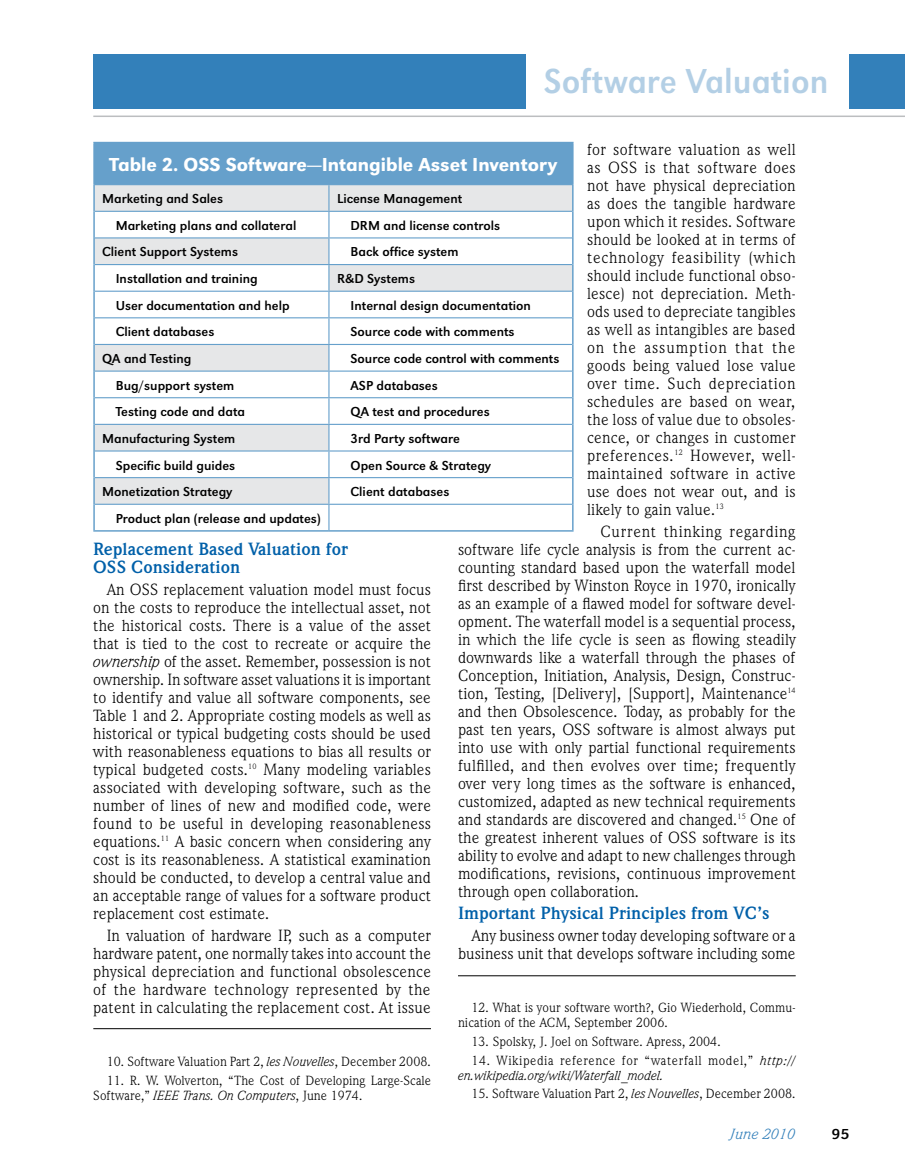
<style>
.page{position:relative;width:905px;height:1175px;background:#fff}
.page>*{position:absolute;margin:0;border:0;box-sizing:border-box;transform-origin:0 0}
.t1{font:36px "URW Grotesk T Regu Narr";color:#b3cfe5}
.t2{font:500 19.5px "URW Grotesk T";color:#fff}
.t3{font:700 18px/18px "Weidemann IT Cby BT";color:#0060a9}
.t4{font:16.5px/18px "Weidemann IT Cby BT";color:#000;text-align:justify}
.t5{font:italic 15px "Weidemann IT Cby BT";color:#3380ba;scale:1.08 1}
.t6{font:15px "URW Grotesk T";color:#000;scale:1.08 1}
.t7{font:13.5px "URW Grotesk T";color:#000}
.t8{font:13.5px/15px "Weidemann IT Cby BT";color:#000}
.t9{font:italic 13.5px/15px "Weidemann IT Cby BT";color:#000}
.s1{font-style:italic}
.s2{font-style:normal}
</style>
<div class="page">
<hr style="left:93px;top:116px;width:811px;height:1px;background:#bcbec0">
<div style="left:849px;top:54px;width:55px;height:54px;background:#3380ba"></div>
<div style="left:93px;top:54px;width:432px;height:54px;background:#3380ba"></div>
<div style="left:94px;top:142px;width:479px;height:43px;background:#66a0cb"></div>
<svg style="left:95px;top:185px;width:477px;height:318px"></svg>
<hr style="left:93px;top:142px;width:236px;height:1px;background:#66a0cb">
<hr style="left:93px;top:143px;width:2px;height:42px;background:#66a0cb">
<hr style="left:93px;top:185px;width:2px;height:26px;background:#66a0cb">
<hr style="left:93px;top:211px;width:2px;height:27px;background:#66a0cb">
<hr style="left:93px;top:238px;width:2px;height:26px;background:#66a0cb">
<hr style="left:93px;top:264px;width:2px;height:27px;background:#66a0cb">
<hr style="left:93px;top:291px;width:2px;height:27px;background:#66a0cb">
<hr style="left:93px;top:318px;width:2px;height:26px;background:#66a0cb">
<hr style="left:93px;top:344px;width:2px;height:27px;background:#66a0cb">
<hr style="left:93px;top:371px;width:2px;height:27px;background:#66a0cb">
<hr style="left:93px;top:398px;width:2px;height:26px;background:#66a0cb">
<hr style="left:93px;top:424px;width:2px;height:27px;background:#66a0cb">
<hr style="left:93px;top:451px;width:2px;height:26px;background:#66a0cb">
<hr style="left:93px;top:477px;width:2px;height:27px;background:#66a0cb">
<hr style="left:93px;top:504px;width:2px;height:26px;background:#66a0cb">
<svg style="left:572px;top:185px;width:1px;height:345px"></svg>
<hr style="left:93px;top:530px;width:236px;height:1px;background:#66a0cb">
<hr style="left:329px;top:530px;width:244px;height:1px;background:#66a0cb">
<hr style="left:95px;top:211px;width:234px;height:1px;background:#66a0cb">
<hr style="left:329px;top:211px;width:243px;height:1px;background:#66a0cb">
<hr style="left:95px;top:237px;width:234px;height:1px;background:#66a0cb">
<hr style="left:329px;top:237px;width:243px;height:1px;background:#66a0cb">
<hr style="left:95px;top:264px;width:234px;height:1px;background:#66a0cb">
<hr style="left:329px;top:264px;width:243px;height:1px;background:#66a0cb">
<hr style="left:95px;top:291px;width:234px;height:1px;background:#66a0cb">
<hr style="left:329px;top:291px;width:243px;height:1px;background:#66a0cb">
<hr style="left:95px;top:317px;width:234px;height:1px;background:#66a0cb">
<hr style="left:329px;top:317px;width:243px;height:1px;background:#66a0cb">
<hr style="left:95px;top:344px;width:234px;height:1px;background:#66a0cb">
<hr style="left:329px;top:344px;width:243px;height:1px;background:#66a0cb">
<hr style="left:95px;top:370px;width:234px;height:2px;background:#66a0cb">
<hr style="left:329px;top:370px;width:243px;height:2px;background:#66a0cb">
<hr style="left:95px;top:397px;width:234px;height:1px;background:#66a0cb">
<hr style="left:329px;top:397px;width:243px;height:1px;background:#66a0cb">
<hr style="left:95px;top:424px;width:234px;height:1px;background:#66a0cb">
<hr style="left:329px;top:424px;width:243px;height:1px;background:#66a0cb">
<hr style="left:95px;top:450px;width:234px;height:1px;background:#66a0cb">
<hr style="left:329px;top:450px;width:243px;height:1px;background:#66a0cb">
<hr style="left:95px;top:477px;width:234px;height:1px;background:#66a0cb">
<hr style="left:329px;top:477px;width:243px;height:1px;background:#66a0cb">
<hr style="left:95px;top:503px;width:234px;height:2px;background:#66a0cb">
<hr style="left:329px;top:503px;width:243px;height:2px;background:#66a0cb">
<svg style="left:328px;top:185px;width:1px;height:345px"></svg>
<hr style="left:93px;top:1028px;width:338px;height:1px;background:#000">
<hr style="left:458px;top:975px;width:337px;height:1px;background:#000">
<p class="t1" style="left:544px;top:60px;width:286px">Software Valuation</p>
<p class="t4" style="left:587px;top:140px;width:210px">for software valuation as well as OSS is that software does not have physical depreciation as does the tangible hardware upon which it resides. Software should be looked at in terms of technology feasibility (which should include functional obso&shy;lesce) not depreciation. Meth&shy;ods used to depreciate tangibles as well as intangibles are based on the assumption that the goods being valued lose value over time. Such depreciation schedules are based on wear, the loss of value due to obsoles&shy;cence, or changes in customer preferences.<sup>12</sup> However, well&shy;maintained software in active use does not wear out, and is likely to gain value.<sup>13</sup></p>
<p class="t4" style="left:458px;top:522px;width:339px;text-indent:143px">Current thinking regarding software life cycle analysis is from the current ac&shy;counting standard based upon the waterfall model first described by Winston Royce in 1970, ironically as an example of a flawed model for software devel&shy;opment. The waterfall model is a sequential process, in which the life cycle is seen as flowing steadily downwards like a waterfall through the phases of Conception, Initiation, Analysis, Design, Construc&shy;tion, Testing, [Delivery], [Support], Maintenance<sup>14 </sup>and then Obsolescence. Today, as probably for the past ten years, OSS software is almost always put into use with only partial functional requirements fulfilled, and then evolves over time; frequently over very long times as the software is enhanced, customized, adapted as new technical requirements and standards are discovered and changed.<sup>15</sup> One of the greatest inherent values of OSS software is its ability to evolve and adapt to new challenges through modifications, revisions, continuous improvement through open collaboration.</p>
<p class="t3" style="left:458px;top:903px;width:313px">Important Physical Principles from VC’s</p>
<p class="t4" style="left:458px;top:926px;width:339px;text-align:right">Any business owner today developing software or a business unit that develops software including some</p>
<p class="t2" style="left:110px;top:153px;width:449px">Table 2. OSS Software—Intangible Asset Inventory</p>
<p class="t7" style="left:102px;top:191px;width:122px">Marketing and Sales</p>
<p class="t7" style="left:337px;top:191px;width:127px">License Management</p>
<p class="t7" style="left:116px;top:218px;width:182px">Marketing plans and collateral</p>
<p class="t7" style="left:350px;top:218px;width:151px">DRM and license controls</p>
<p class="t7" style="left:102px;top:244px;width:137px">Client Support Systems</p>
<p class="t7" style="left:350px;top:244px;width:110px">Back office system</p>
<p class="t7" style="left:116px;top:271px;width:143px">Installation and training</p>
<p class="t7" style="left:337px;top:271px;width:79px">R&amp;D Systems</p>
<p class="t7" style="left:116px;top:297px;width:175px">User documentation and help</p>
<p class="t7" style="left:350px;top:297px;width:182px">Internal design documentation</p>
<p class="t7" style="left:116px;top:324px;width:100px">Client databases</p>
<p class="t7" style="left:350px;top:324px;width:166px">Source code with comments</p>
<p class="t7" style="left:102px;top:351px;width:91px">QA and Testing</p>
<p class="t7" style="left:350px;top:351px;width:210px">Source code control with comments</p>
<p class="t7" style="left:116px;top:377px;width:120px">Bug/support system</p>
<p class="t7" style="left:350px;top:377px;width:89px">ASP databases</p>
<p class="t7" style="left:116px;top:404px;width:131px">Testing code and data</p>
<p class="t7" style="left:350px;top:404px;width:141px">QA test and procedures</p>
<p class="t7" style="left:102px;top:431px;width:135px">Manufacturing System</p>
<p class="t7" style="left:350px;top:431px;width:111px">3rd Party software</p>
<p class="t7" style="left:116px;top:457px;width:121px">Specific build guides</p>
<p class="t7" style="left:350px;top:457px;width:142px">Open Source &amp; Strategy</p>
<p class="t7" style="left:102px;top:484px;width:132px">Monetization Strategy</p>
<p class="t7" style="left:350px;top:484px;width:100px">Client databases</p>
<p class="t7" style="left:116px;top:510px;width:207px">Product plan (release and updates)</p>
<p class="t3" style="left:93px;top:539px;width:256px">Replacement Based Valuation for<br>OSS Consideration</p>
<p class="t4" style="left:93px;top:580px;width:339px;text-indent:14px">An OSS replacement valuation model must focus on the costs to reproduce the intellectual asset, not the historical costs. There is a value of the asset that is tied to the cost to recreate or acquire the <span class="s1">ownership</span> of the asset. Remember, possession is not ownership. In software asset valuations it is important to identify and value all software components, see Table 1 and 2. Appropriate costing models as well as historical or typical budgeting costs should be used with reasonableness equations to bias all results or typical budgeted costs.<sup>10</sup> Many modeling variables associated with developing software, such as the number of lines of new and modified code, were found to be useful in developing reasonableness equations.<sup>11</sup> A basic concern when considering any cost is its reasonableness. A statistical examination should be conducted, to develop a central value and an acceptable range of values for a software product replacement cost estimate.</p>
<p class="t4" style="left:93px;top:926px;width:339px;text-indent:13px">In valuation of hardware IP, such as a computer hardware patent, one normally takes into account the physical depreciation and functional obsolescence of the hardware technology represented by the patent in calculating the replacement cost. At issue</p>
<p class="t8" style="left:458px;top:999px;width:339px;text-indent:14px">12. What is your software worth?, Gio Wiederhold, Commu&shy;nication of the ACM, September 2006.</p>
<p class="t8" style="left:471px;top:1033px;width:251px">13. Spolsky, J. Joel on Software. Apress, 2004.</p>
<p class="t9" style="left:458px;top:1052px;width:339px;text-indent:14px"><span class="s2">14. Wikipedia reference for “waterfall model,”</span> http:// en.wikipedia.org/wiki/Waterfall_model.</p>
<p class="t8" style="left:471px;top:1086px;width:325px">15. Software Valuation Part 2, <span class="s1">les Nouvelles</span>, December 2008.</p>
<p class="t8" style="left:107px;top:1053px;width:325px">10. Software Valuation Part 2, <span class="s1">les Nouvelles</span>, December 2008.</p>
<p class="t8" style="left:93px;top:1072px;width:339px;text-indent:14px">11. R. W. Wolverton, “The Cost of Developing Large-Scale<br>Software,” <span class="s1">IEEE Trans. On Computers</span>, June 1974.</p>
<p class="t5" style="left:730px;top:1125px;width:62px">June 2010</p>
<p class="t6" style="left:831px;top:1125px;width:18px">95</p>
</div>
